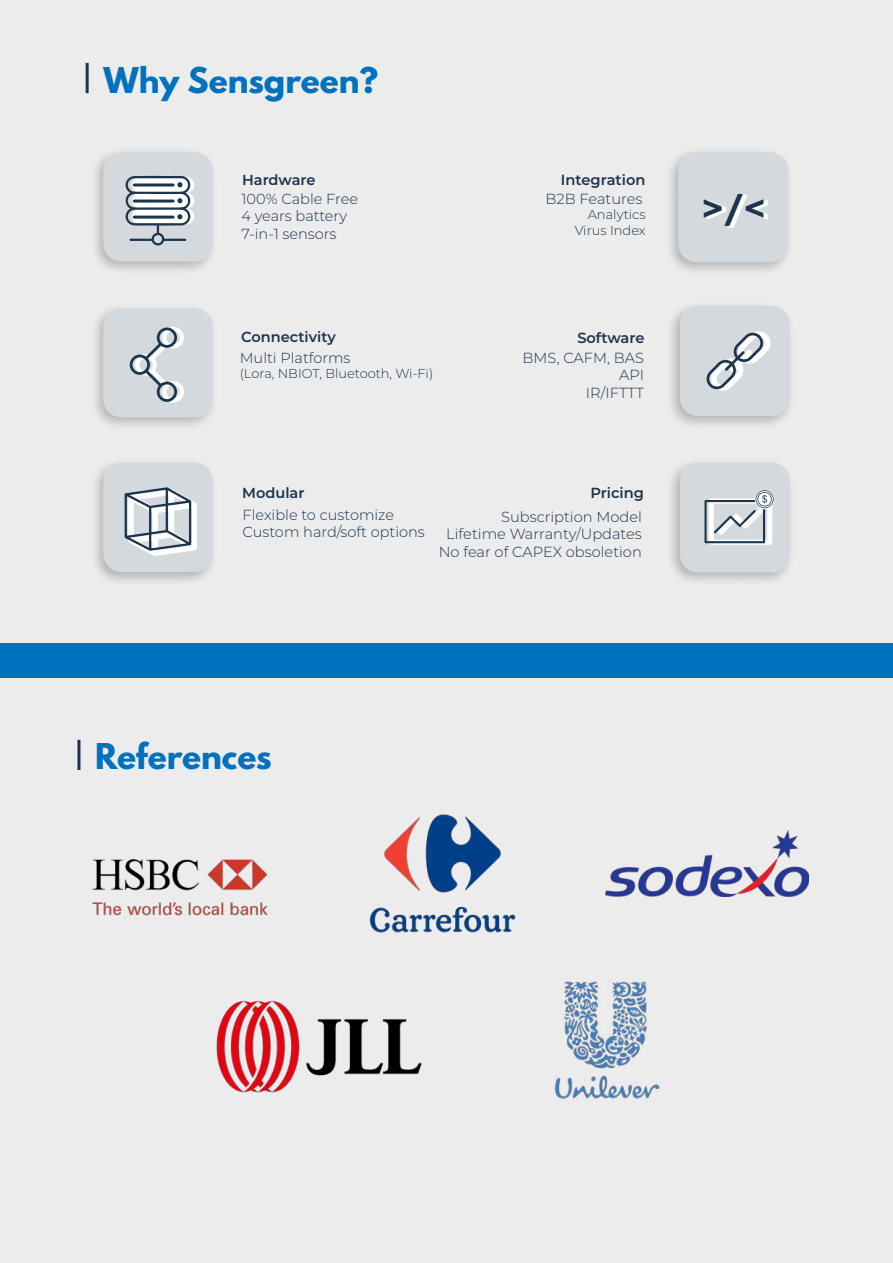
<style>
.page{position:relative;width:893px;height:1263px;background:#ececec}
.page>*{position:absolute;margin:0;border:0;box-sizing:border-box;transform-origin:0 0}
.t1{font:700 32.55px "League Spartan";color:#fff}
.t2{font:700 32.55px "League Spartan";color:#1c344c}
.t3{font:700 31.5px "League Spartan";color:#0071bc}
.t4{font:300 14.55px/17.5px "Montserrat";color:#1c344c}
.t5{font:600 14.55px "Montserrat";color:#1c344c}
.t6{font:300 13.05px/15.6px "Montserrat";color:#1c344c;text-align:right}
.t7{font:300 12.9px "Montserrat";color:#1c344c}
</style>
<div class="page">
<div style="left:103px;top:152px;width:110px;height:110px;background:#d3d9dc;border-radius:18px"></div>
<div style="left:103px;top:308px;width:110px;height:109px;background:#d3d9dc;border-radius:18px"></div>
<div style="left:103px;top:463px;width:110px;height:109px;background:#d3d9dc;border-radius:18px"></div>
<div style="left:678px;top:152px;width:110px;height:110px;background:#d3d9dc;border-radius:18px"></div>
<div style="left:680px;top:306px;width:110px;height:110px;background:#d3d9dc;border-radius:18px"></div>
<div style="left:680px;top:463px;width:110px;height:109px;background:#d3d9dc;border-radius:18px"></div>
<svg style="left:85px;top:62px;width:130px;height:197px"></svg>
<hr style="left:134px;top:183px;width:39px;height:3px;background:#1c344c">
<hr style="left:134px;top:200px;width:39px;height:3px;background:#1c344c">
<hr style="left:134px;top:216px;width:39px;height:3px;background:#1c344c">
<svg style="left:124px;top:487px;width:73px;height:69px"></svg>
<svg style="left:707px;top:194px;width:61px;height:34px"></svg>
<svg style="left:130px;top:327px;width:54px;height:76px"></svg>
<svg style="left:704px;top:490px;width:70px;height:55px"></svg>
<svg style="left:706px;top:331px;width:65px;height:60px"></svg>
<hr style="left:77px;top:740px;width:3px;height:30px;background:#1c344c">
<div style="left:0;top:643px;width:893px;height:34px;background:#0071bc"></div>
<img style="left:554px;top:981px;width:106px;height:118px">
<img style="left:370px;top:814px;width:146px;height:119px">
<img style="left:216px;top:1000px;width:206px;height:93px">
<h2 class="t3" style="left:104px;top:55px;width:276px">Why Sensgreen?</h2>
<p class="t5" style="left:248px;top:169px;width:75px">Hardware</p>
<p class="t4" style="left:240px;top:189px;width:123px">-%100 Cable Free</p>
<p class="t4" style="left:240px;top:206px;width:116px">- 4 years battery</p>
<p class="t4" style="left:240px;top:224px;width:106px">- 7-in-1 sensors</p>
<p class="t5" style="left:242px;top:169px;width:75px">Hardware</p>
<p class="t4" style="left:241px;top:189px;width:118px">100% Cable Free<br>4 years battery<br>7-in-1 sensors</p>
<p class="t5" style="left:561px;top:169px;width:86px">Integration</p>
<p class="t4" style="left:546px;top:189px;width:98px">B2B Features</p>
<p class="t6" style="left:575px;top:206px;width:72px">Analytics<br>Virus Index</p>
<h1 class="t2" style="left:724px;top:183px;width:43px">/&lt;</h1>
<h1 class="t1" style="left:706px;top:185px;width:65px">&gt;/&lt;</h1>
<p class="t5" style="left:241px;top:326px;width:96px">Connectivity</p>
<p class="t5" style="left:577px;top:327px;width:69px">Software</p>
<p class="t4" style="left:240px;top:348px;width:112px">Multi Platforms</p>
<p class="t7" style="left:240px;top:365px;width:195px">(Lora, NBIOT, Bluetooth, Wi-Fi)</p>
<p class="t4" style="left:534px;top:348px;width:25px">FM</p>
<p class="t4" style="left:523px;top:348px;width:123px;text-align:right">BMS, CAFM, BAS<br>API<br>IR/IFTTT</p>
<p class="t4" style="left:630px;top:365px;width:11px">F</p>
<p class="t5" style="left:242px;top:483px;width:64px">Modular</p>
<p class="t5" style="left:590px;top:483px;width:55px">Pricing</p>
<p class="t4" style="left:243px;top:505px;width:184px">Flexible to customize<br>Custom hard/soft options</p>
<p class="t4" style="left:439px;top:507px;width:205px;text-align:right">Subscription Model<br>Lifetime Warranty/Updates<br>No fear of CAPEX obsoletion</p>
<h2 class="t3" style="left:95px;top:732px;width:178px">References</h2>
</div>
